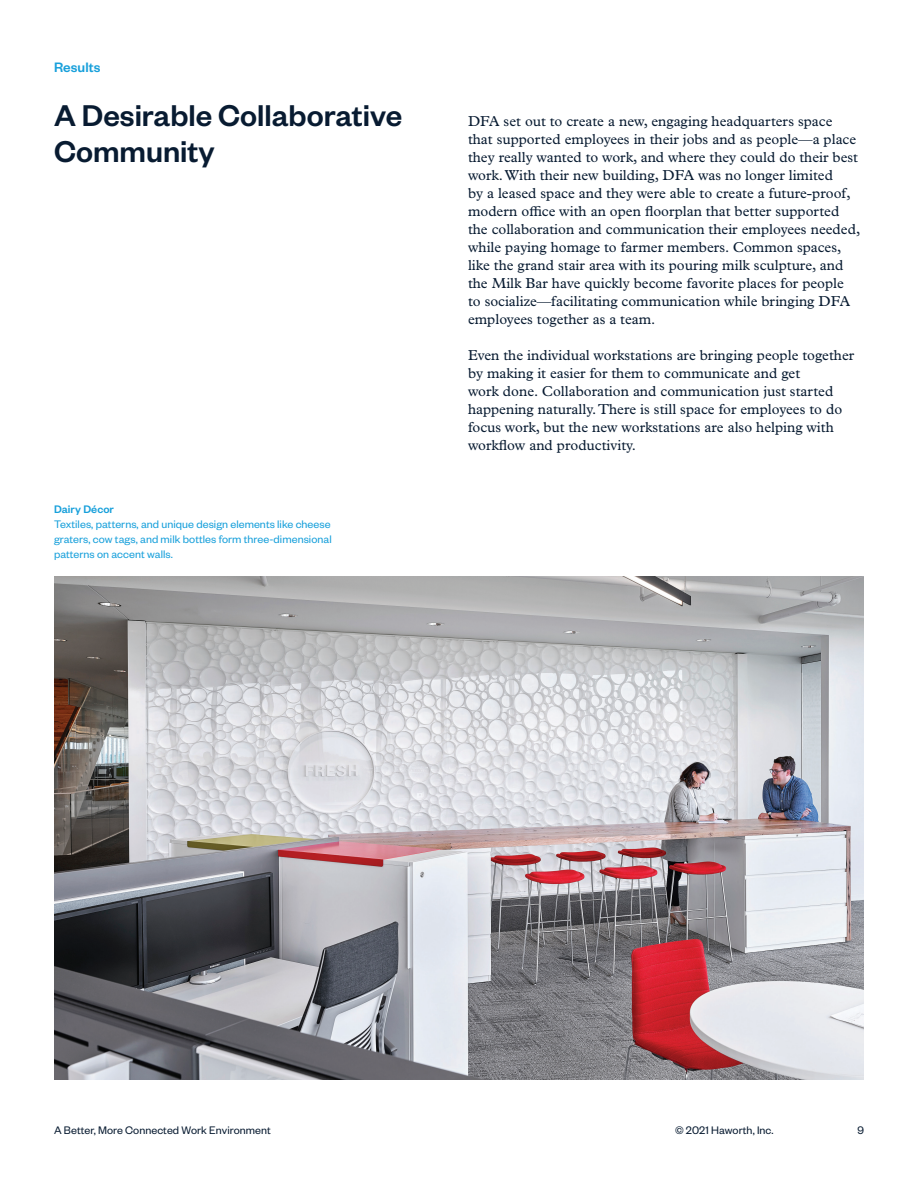
<style>
.page{position:relative;width:918px;height:1188px;background:#fff}
.page>*{position:absolute;margin:0;border:0;box-sizing:border-box;transform-origin:0 0}
.t1{font:500 33px/36px "Founders Grotesk";color:#081b31}
.t2{font:500 15px "Founders Grotesk";letter-spacing:.005em;color:#18a0db}
.t3{font:14.4px/18px "Plantin MT Pro";color:#081b31}
.t4{font:12px/15px "Founders Grotesk";letter-spacing:.005em;color:#18a0db;text-align:justify}
.t5{font:12px "Founders Grotesk";letter-spacing:.005em;color:#081b31}
.t6{font:500 12px "Founders Grotesk";letter-spacing:.005em;color:#18a0db}
</style>
<div class="page">
<img style="left:54px;top:576px;width:810px;height:504px">
<p class="t2" style="left:54px;top:58px;width:48px">Results</p>
<h1 class="t1" style="left:54px;top:96px;width:350px">A Desirable Collaborative<br>Community</h1>
<p class="t6" style="left:54px;top:502px;width:61px">Dairy Décor</p>
<p class="t4" style="left:54px;top:516px;width:279px">Textiles, patterns, and unique design elements like cheese graters, cow tags, and milk bottles form three-dimensional patterns on accent walls.</p>
<p class="t3" style="left:468px;top:112px;width:394px">DFA set out to create a new, engaging headquarters space that supported employees in their jobs and as people—a place they really wanted to work, and where they could do their best work. With their new building, DFA was no longer limited<br>by a leased space and they were able to create a future-proof, modern office with an open floorplan that better supported the collaboration and communication their employees needed, while paying homage to farmer members. Common spaces, like the grand stair area with its pouring milk sculpture, and the Milk Bar have quickly become favorite places for people<br>to socialize—facilitating communication while bringing DFA employees together as a team.</p>
<p class="t3" style="left:468px;top:346px;width:388px">Even the individual workstations are bringing people together by making it easier for them to communicate and get<br>work done. Collaboration and communication just started happening naturally. There is still space for employees to do focus work, but the new workstations are also helping with workflow and productivity.</p>
<p class="t5" style="left:54px;top:1123px;width:218px">A Better, More Connected Work Environment</p>
<p class="t5" style="left:675px;top:1123px;width:100px">© 2021 Haworth, Inc.</p>
<p class="t5" style="left:857px;top:1123px;width:8px">9</p>
</div>
